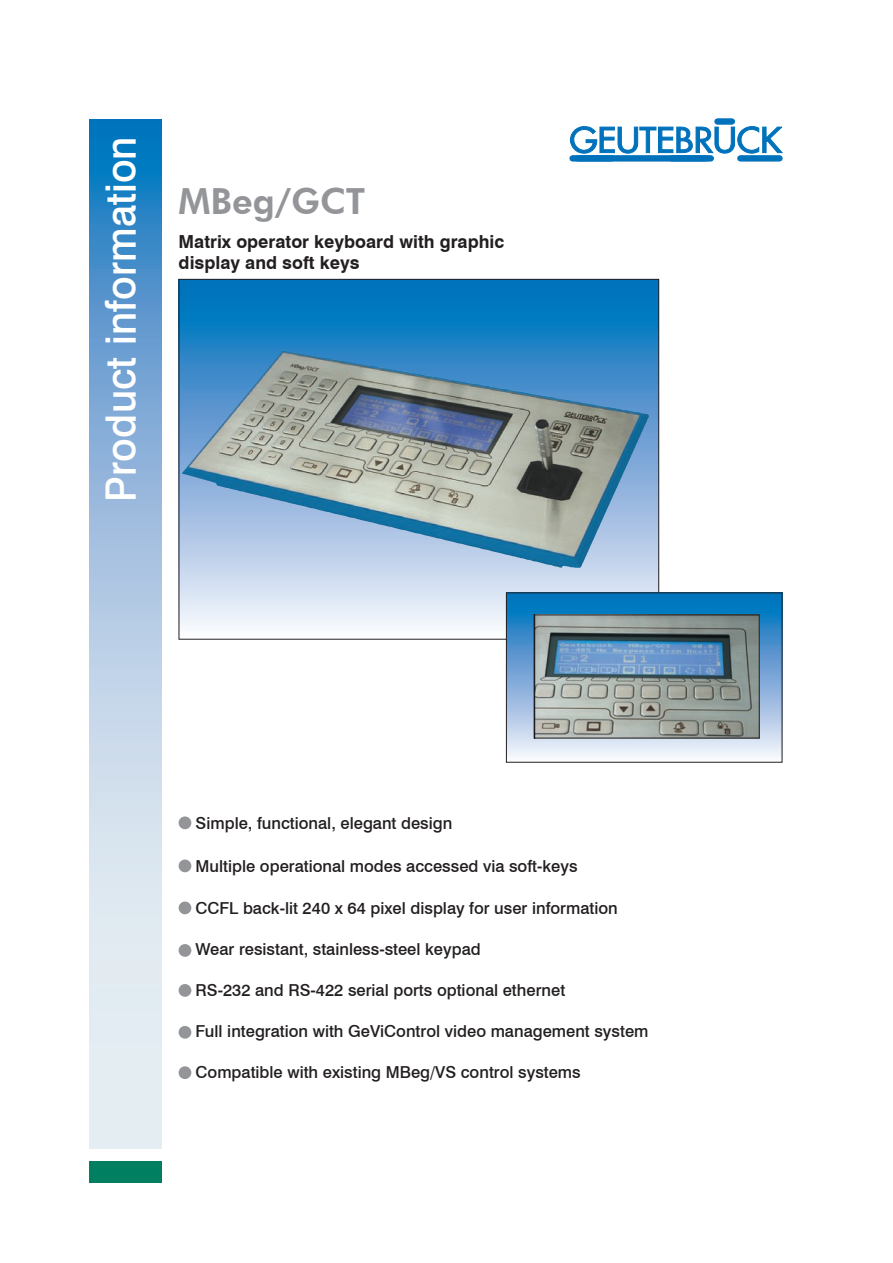
<style>
.page{position:relative;width:893px;height:1263px;background:#fff}
.page>*{position:absolute;margin:0;border:0;box-sizing:border-box;transform-origin:0 0}
.t1{font:500 42px "Swiss 721 BT";letter-spacing:.005em;color:#fff;scale:.95 1}
.t2{font:800 36px "Futura BT";color:#939598}
.t3{font:700 18px/21.6px "Swiss 721 BT";color:#231f20}
.t4{font:500 16.5px "Swiss 721 BT";color:#231f20}
</style>
<div class="page">
<svg style="left:89px;top:119px;width:73px;height:1029px;background:#a0c2e0"></svg>
<div style="left:89px;top:1161px;width:73px;height:21px;background:#008061"></div>
<div style="left:715px;top:119px;width:19px;height:5px;background:#0072bc;border-radius:3px"></div>
<div style="left:715px;top:119px;width:20px;height:5px;border:1px solid #0072bc;border-radius:3px"></div>
<svg style="left:570px;top:126px;width:212px;height:35px"></svg>
<div style="left:669px;top:156px;width:44px;height:5px;background:#0072bc;border-radius:3px"></div>
<div style="left:669px;top:156px;width:45px;height:5px;border:1px solid #0072bc;border-radius:3px"></div>
<div style="left:570px;top:156px;width:44px;height:5px;background:#0072bc;border-radius:3px"></div>
<div style="left:570px;top:156px;width:44px;height:5px;border:1px solid #0072bc;border-radius:3px"></div>
<svg style="left:181px;top:281px;width:476px;height:356px;background:#6e9fc1"></svg>
<img style="left:182px;top:462px;width:380px;height:106px">
<svg style="left:508px;top:594px;width:272px;height:163px;background:#6fa9d3"></svg>
<div style="left:506px;top:592px;width:276px;height:171px;border:1px solid #231f20"></div>
<div style="left:179px;top:816px;width:12px;height:13px;background:#939598;border-radius:50%"></div>
<div style="left:179px;top:859px;width:12px;height:13px;background:#939598;border-radius:50%"></div>
<div style="left:179px;top:901px;width:12px;height:13px;background:#939598;border-radius:50%"></div>
<div style="left:179px;top:944px;width:12px;height:13px;background:#939598;border-radius:50%"></div>
<div style="left:179px;top:1066px;width:12px;height:13px;background:#939598;border-radius:50%"></div>
<div style="left:179px;top:1026px;width:12px;height:13px;background:#939598;border-radius:50%"></div>
<div style="left:179px;top:984px;width:12px;height:13px;background:#939598;border-radius:50%"></div>
<img style="left:536px;top:617px;width:221px;height:119px">
<div style="left:534px;top:615px;width:225px;height:123px;border:1px solid #231f20"></div>
<h1 class="t1" style="left:95px;top:502px;width:386px;rotate:-90deg">Product information</h1>
<h2 class="t2" style="left:179px;top:180px;width:188px">MBeg/GCT</h2>
<p class="t3" style="left:179px;top:230px;width:327px">Matrix operator keyboard with graphic display and soft keys</p>
<p class="t4" style="left:196px;top:813px;width:258px">Simple, functional, elegant design</p>
<p class="t4" style="left:196px;top:856px;width:383px">Multiple operational modes accessed via soft-keys</p>
<p class="t4" style="left:196px;top:898px;width:424px">CCFL back-lit 240 x 64 pixel display for user information</p>
<p class="t4" style="left:196px;top:939px;width:287px">Wear resistant, stainless-steel keypad</p>
<p class="t4" style="left:196px;top:980px;width:371px">RS-232 and RS-422 serial ports optional ethernet</p>
<p class="t4" style="left:196px;top:1021px;width:454px">Full integration with GeViControl video management system</p>
<p class="t4" style="left:196px;top:1062px;width:387px">Compatible with existing MBeg/VS control systems</p>
</div>
